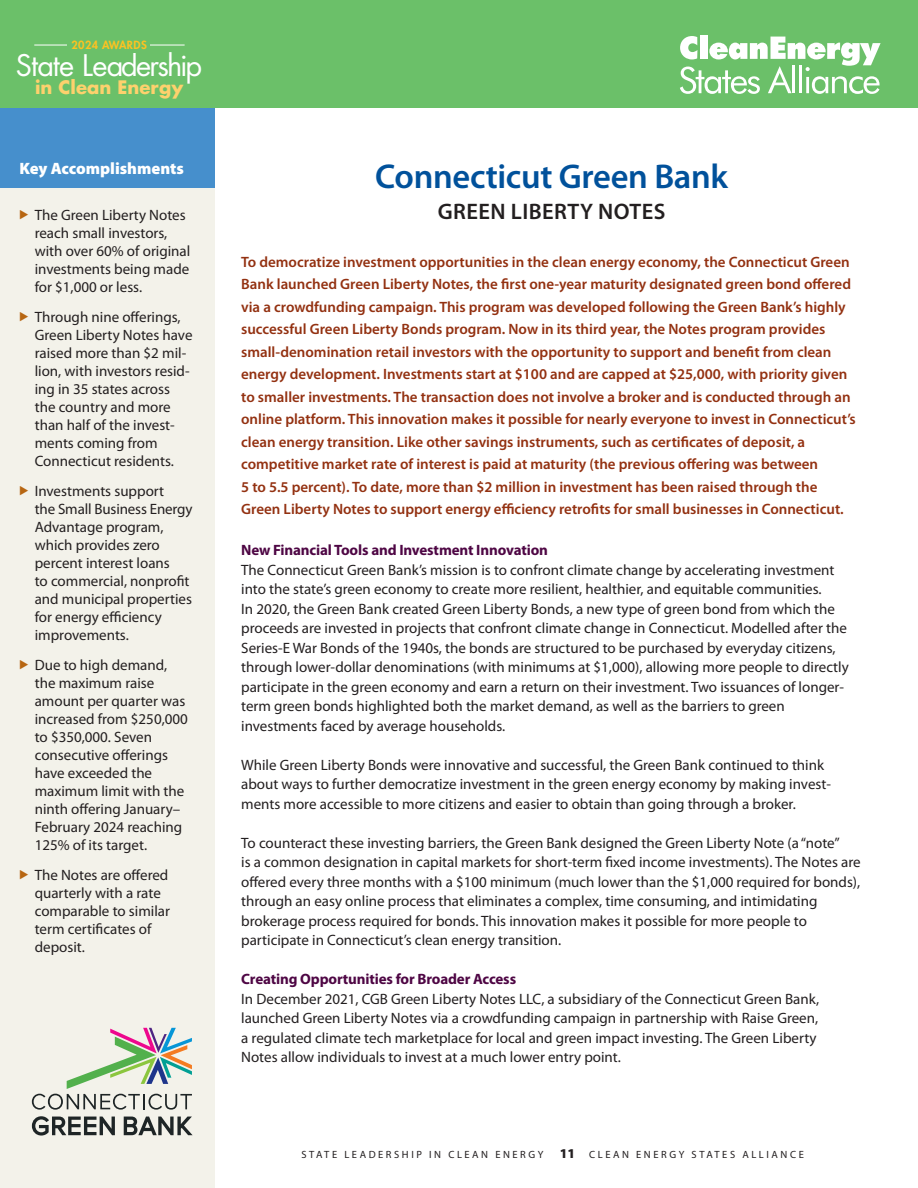
<style>
.page{position:relative;width:918px;height:1188px;background:#fff}
.page>*{position:absolute;margin:0;border:0;box-sizing:border-box;transform-origin:0 0}
.t1{font:600 34.5px "Myriad Pro";letter-spacing:-.01em;color:#01519b}
.t2{font:28.95px "Futura Std";letter-spacing:-.06em;color:#fff}
.t3{font:600 22.5px "Myriad Pro";letter-spacing:.02em;color:#231f20}
.t4{font:700 18.15px "Futura Std";color:#fed16d}
.t5{font:900 16.5px "Myriad Pro";color:#fff}
.t6{font:15px/18px "Myriad Pro";color:#231f20}
.t7{font:600 15px/22.5px "Myriad Pro";color:#933111}
.t8{font:700 15px "Myriad Pro";letter-spacing:-.01em;color:#4e0644}
.t9{font:800 10.95px "Futura Std";letter-spacing:.04em;color:#fec221}
.t10{font:10.5px "Myriad Pro";letter-spacing:.245em;color:#231f20}
.s1{font-weight:900;font-size:13.5px}
</style>
<div class="page">
<div style="left:0;top:108px;width:214px;height:1080px;background:#f3f2ea"></div>
<div style="left:0;top:108px;width:214px;height:79px;background:#468fcc"></div>
<svg style="left:32px;top:1116px;width:83px;height:20px"></svg>
<svg style="left:124px;top:1116px;width:69px;height:19px"></svg>
<svg style="left:32px;top:1028px;width:160px;height:82px"></svg>
<div style="left:0;top:0;width:918px;height:108px;background:#6bc069"></div>
<div style="left:700px;top:35px;width:7px;height:24px;background:#fff"></div>
<svg style="left:680px;top:36px;width:201px;height:58px"></svg>
<hr style="left:34px;top:45px;width:151px;height:1px;background:#fff">
<div style="left:67px;top:39px;width:83px;height:13px;background:#6bc069"></div>
<p class="t9" style="left:71px;top:38px;width:77px">2024 AWARDS</p>
<h2 class="t2" style="left:16px;top:47px;width:188px">State Leadership</h2>
<p class="t4" style="left:35px;top:75px;width:150px">in Clean Energy</p>
<p class="t5" style="left:20px;top:158px;width:166px">Key Accomplishments</p>
<p class="t6" style="left:35px;top:206px;width:157px">The Green Liberty Notes reach small investors, with over 60% of original investments being made for $1,000 or less.</p>
<p class="t6" style="left:35px;top:308px;width:159px">Through nine offerings,<br>Green Liberty Notes have raised more than $2 mil&shy;lion, with investors resid&shy;ing in 35 states across the country and more than half of the invest&shy;ments coming from<br>Connecticut residents.</p>
<p class="t6" style="left:35px;top:482px;width:159px">Investments support<br>the Small Business Energy<br>Advantage program, which provides zero percent interest loans<br>to commercial, nonprofit and municipal properties for energy efficiency improvements.</p>
<p class="t6" style="left:35px;top:656px;width:155px">Due to high demand, the maximum raise amount per quarter was increased from $250,000 to $350,000. Seven consecutive offerings have exceeded the maximum limit with the ninth offering January–<br>February 2024 reaching<br>125% of its target.</p>
<p class="t6" style="left:35px;top:866px;width:137px">The Notes are offered quarterly with a rate comparable to similar term certificates of deposit.</p>
<h1 class="t1" style="left:375px;top:154px;width:354px">Connecticut Green Bank</h1>
<h3 class="t3" style="left:438px;top:198px;width:229px">GREEN LIBERTY NOTES</h3>
<p class="t7" style="left:241px;top:250px;width:616px">To democratize investment opportunities in the clean energy economy, the Connecticut Green Bank launched Green Liberty Notes, the first one-year maturity designated green bond offered via a crowdfunding campaign. This program was developed following the Green Bank’s highly successful Green Liberty Bonds program. Now in its third year, the Notes program provides small-denomination retail investors with the opportunity to support and benefit from clean energy development. Investments start at $100 and are capped at $25,000, with priority given to smaller investments. The transaction does not involve a broker and is conducted through an online platform. This innovation makes it possible for nearly everyone to invest in Connecticut’s clean energy transition. Like other savings instruments, such as certificates of deposit, a competitive market rate of interest is paid at maturity (the previous offering was between<br>5 to 5.5 percent). To date, more than $2 million in investment has been raised through the Green Liberty Notes to support energy efficiency retrofits for small businesses in Connecticut.</p>
<p class="t8" style="left:241px;top:541px;width:308px">New Financial Tools and Investment Innovation</p>
<p class="t6" style="left:241px;top:560px;width:609px;line-height:19.5px">The Connecticut Green Bank’s mission is to confront climate change by accelerating investment into the state’s green economy to create more resilient, healthier, and equitable communities.<br>In 2020, the Green Bank created Green Liberty Bonds, a new type of green bond from which the proceeds are invested in projects that confront climate change in Connecticut. Modelled after the Series-E War Bonds of the 1940s, the bonds are structured to be purchased by everyday citizens, through lower-dollar denominations (with minimums at $1,000), allowing more people to directly participate in the green economy and earn a return on their investment. Two issuances of longer&shy;term green bonds highlighted both the market demand, as well as the barriers to green investments faced by average households.</p>
<p class="t6" style="left:241px;top:755px;width:591px;line-height:19.5px">While Green Liberty Bonds were innovative and successful, the Green Bank continued to think about ways to further democratize investment in the green energy economy by making invest&shy;ments more accessible to more citizens and easier to obtain than going through a broker.</p>
<p class="t6" style="left:241px;top:833px;width:621px;line-height:19.5px">To counteract these investing barriers, the Green Bank designed the Green Liberty Note (a “note”<br>is a common designation in capital markets for short-term fixed income investments). The Notes are offered every three months with a $100 minimum (much lower than the $1,000 required for bonds), through an easy online process that eliminates a complex, time consuming, and intimidating brokerage process required for bonds. This innovation makes it possible for more people to participate in Connecticut’s clean energy transition.</p>
<p class="t8" style="left:241px;top:970px;width:276px">Creating Opportunities for Broader Access</p>
<p class="t6" style="left:241px;top:989px;width:580px;line-height:19.5px">In December 2021, CGB Green Liberty Notes LLC, a subsidiary of the Connecticut Green Bank, launched Green Liberty Notes via a crowdfunding campaign in partnership with Raise Green, a regulated climate tech marketplace for local and green impact investing. The Green Liberty Notes allow individuals to invest at a much lower entry point.</p>
<p class="t10" style="left:301px;top:1148px;width:275px">STATE LEADERSHIP IN CLEAN ENERGY <span class="s1">11</span></p>
<p class="t10" style="left:589px;top:1148px;width:216px">CLEAN ENERGY STATES ALLIANCE</p>
</div>
